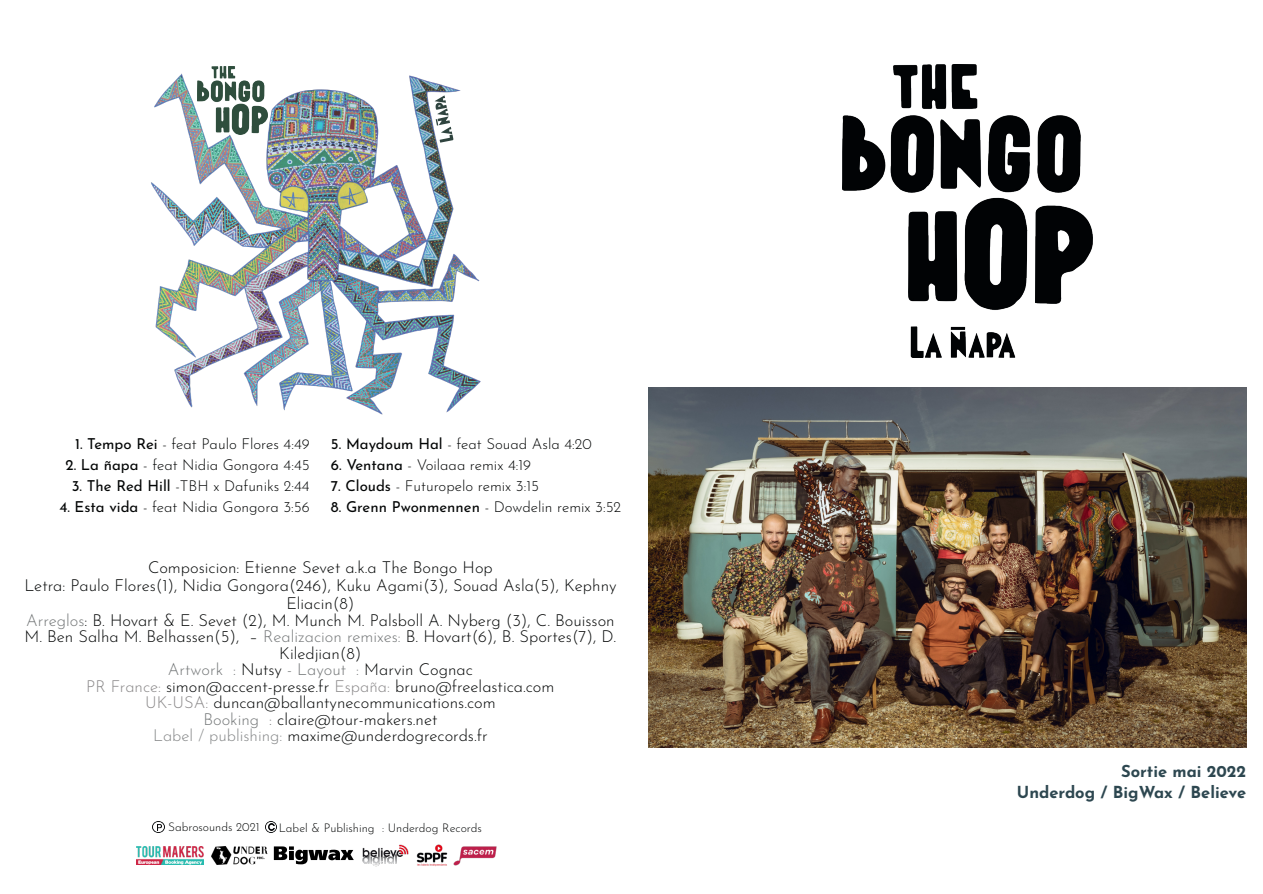
<style>
.page{position:relative;width:1263px;height:894px;background:#fff}
.page>*{position:absolute;margin:0;border:0;box-sizing:border-box;transform-origin:0 0}
.t1{font:300 16.5px/16.5px "Josefin Sans";color:#030505;text-align:center}
.t2{font:700 16.5px/21px "Josefin Sans";color:#2d4750;text-align:right}
.t3{font:300 15px "Josefin Sans";color:#030505}
.t4{font:300 12px "Josefin Sans";color:#030505}
.s1{font-weight:400}
.s2{color:#747778}
.s3{color:#898788}
.s4{color:#868889}
</style>
<div class="page">
<svg style="left:265px;top:821px;width:12px;height:11px"></svg>
<svg style="left:153px;top:821px;width:12px;height:11px"></svg>
<img style="left:211px;top:846px;width:56px;height:18px">
<svg style="left:274px;top:846px;width:80px;height:18px"></svg>
<img style="left:136px;top:846px;width:67px;height:18px">
<img style="left:362px;top:844px;width:45px;height:23px">
<img style="left:407px;top:844px;width:41px;height:23px">
<img style="left:453px;top:846px;width:44px;height:20px">
<img style="left:151px;top:73px;width:330px;height:342px">
<img style="left:197px;top:66px;width:70px;height:69px">
<svg style="left:435px;top:95px;width:18px;height:48px"></svg>
<img style="left:648px;top:387px;width:598px;height:360px">
<img style="left:842px;top:65px;width:251px;height:292px">
<p class="t3" style="left:75px;top:438px;width:236px"><span class="s1">1. Tempo Rei</span> - feat Paulo Flores 4:49</p>
<p class="t3" style="left:65px;top:459px;width:246px"><span class="s1">2. La ñapa</span> - feat Nidia Gongora 4:45</p>
<p class="t3" style="left:72px;top:479px;width:239px"><span class="s1">3. The Red Hill</span> -TBH x Dafuniks 2:44</p>
<p class="t3" style="left:59px;top:500px;width:252px"><span class="s1">4. Esta vida</span> - feat Nidia Gongora 3:56</p>
<p class="t3" style="left:331px;top:438px;width:262px"><span class="s1">5. Maydoum Hal</span> - feat Souad Asla 4:20</p>
<p class="t3" style="left:331px;top:459px;width:202px"><span class="s1">6. Ventana</span> - Voilaaa remix 4:19</p>
<p class="t3" style="left:331px;top:479px;width:210px"><span class="s1">7. Clouds</span> - Futuropelo remix 3:15</p>
<p class="t3" style="left:331px;top:500px;width:292px"><span class="s1">8. Grenn Pwonmennen</span> - Dowdelin remix 3:52</p>
<p class="t1" style="left:24px;top:559px;width:594px;line-height:18.1px">Composicion: Etienne Sevet a.k.a The Bongo Hop<br>Letra: Paulo Flores(1), Nidia Gongora(246), Kuku Agami(3), Souad Asla(5), Kephny<br>Eliacin(8)</p>
<p class="t1" style="left:24px;top:613px;width:593px"><span class="s2">Arreglos</span>: B. Hovart &amp; E. Sevet (2), M. Munch M. Palsboll A. Nyberg (3), C. Bouisson M. Ben Salha M. Belhassen(5), – <span class="s2">Realizacion remixes:</span> B. Hovart(6), B. Sportes(7), D.<br>Kiledjian(8)<br><span class="s2">Artwork :</span> Nutsy <span class="s2">- Layout :</span> Marvin Cognac<br><span class="s3">PR France:</span> simon@accent-presse.fr <span class="s3">España:</span> bruno@freelastica.com<br><span class="s3">UK-USA:</span> duncan@ballantynecommunications.com<br><span class="s2">Booking :</span> claire@tour-makers.net<br><span class="s4">Label / publishing:</span> maxime@underdogrecords.fr</p>
<p class="t4" style="left:168px;top:822px;width:93px">Sabrosounds 2021</p>
<p class="t4" style="left:279px;top:822px;width:205px">Label &amp; Publishing : Underdog Records</p>
<p class="t2" style="left:1017px;top:762px;width:231px">Sortie mai 2022<br>Underdog / BigWax / Believe</p>
</div>
